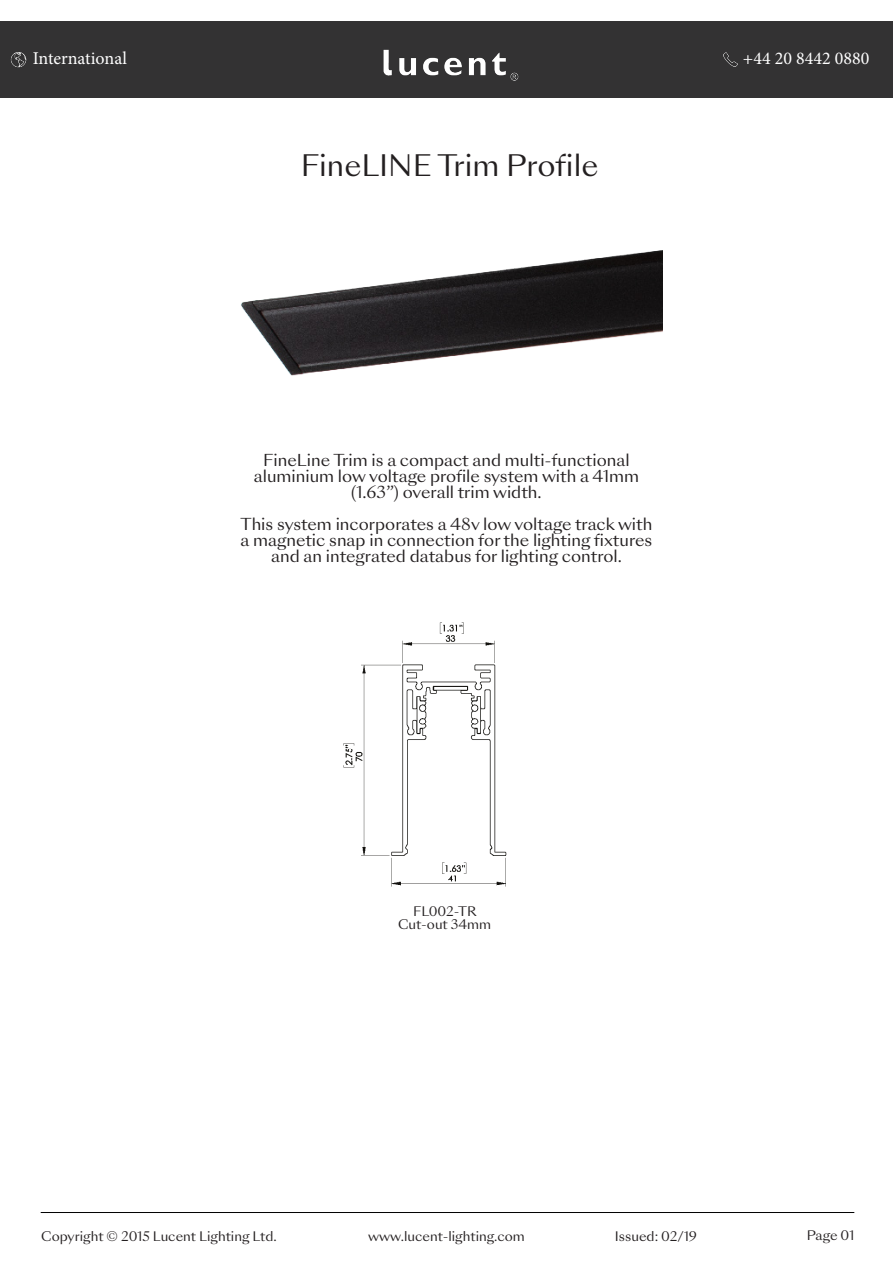
<style>
.page{position:relative;width:893px;height:1263px;background:#fff}
.page>*{position:absolute;margin:0;border:0;box-sizing:border-box;transform-origin:0 0}
.t1{font:28.65px "Sang Bleu Sunrise";color:#231f20}
.t2{font:18px "Minion Pro";color:#fff}
.bullet_points{font:15.9px/15.9px "Sang Bleu Sunrise";color:#231f20;text-align:center}
.bullet_point{font:12.75px "Sang Bleu Sunrise";color:#231f20}
</style>
<div class="page">
<div style="left:0;top:21px;width:893px;height:77px;background:#333233"></div>
<img style="left:343px;top:622px;width:163px;height:264px">
<hr style="left:41px;top:1212px;width:813px;height:1px;background:#000">
<img style="left:383px;top:49px;width:136px;height:32px">
<img style="left:241px;top:250px;width:422px;height:126px">
<img style="left:11px;top:52px;width:15px;height:15px">
<img style="left:723px;top:52px;width:15px;height:15px">
<p class="t2" style="left:33px;top:47px;width:96px">International</p>
<p class="t2" style="left:743px;top:47px;width:128px">+44 20 8442 0880</p>
<p class="t1" style="left:301px;top:146px;width:299px">FineLINE Trim Profile</p>
<p class="bullet_points" style="left:254px;top:453px;width:387px">FineLine Trim is a compact and multi-functional aluminium low voltage profile system with a 41mm (1.63”) overall trim width.</p>
<p class="bullet_points" style="left:241px;top:517px;width:413px">This system incorporates a 48v low voltage track with a magnetic snap in connection for the lighting fixtures and an integrated databus for lighting control.</p>
<p class="bullet_point" style="left:413px;top:903px;width:65px">FL002-TR</p>
<p class="bullet_point" style="left:398px;top:916px;width:95px">Cut-out 34mm</p>
<p class="bullet_point" style="left:41px;top:1227px;width:237px">Copyright © 2015 Lucent Lighting Ltd.</p>
<p class="bullet_point" style="left:615px;top:1227px;width:84px">Issued: 02/19</p>
<p class="bullet_point" style="left:807px;top:1227px;width:49px">Page 01</p>
<p class="bullet_point" style="left:368px;top:1227px;width:158px">www.lucent-lighting.com</p>
</div>
